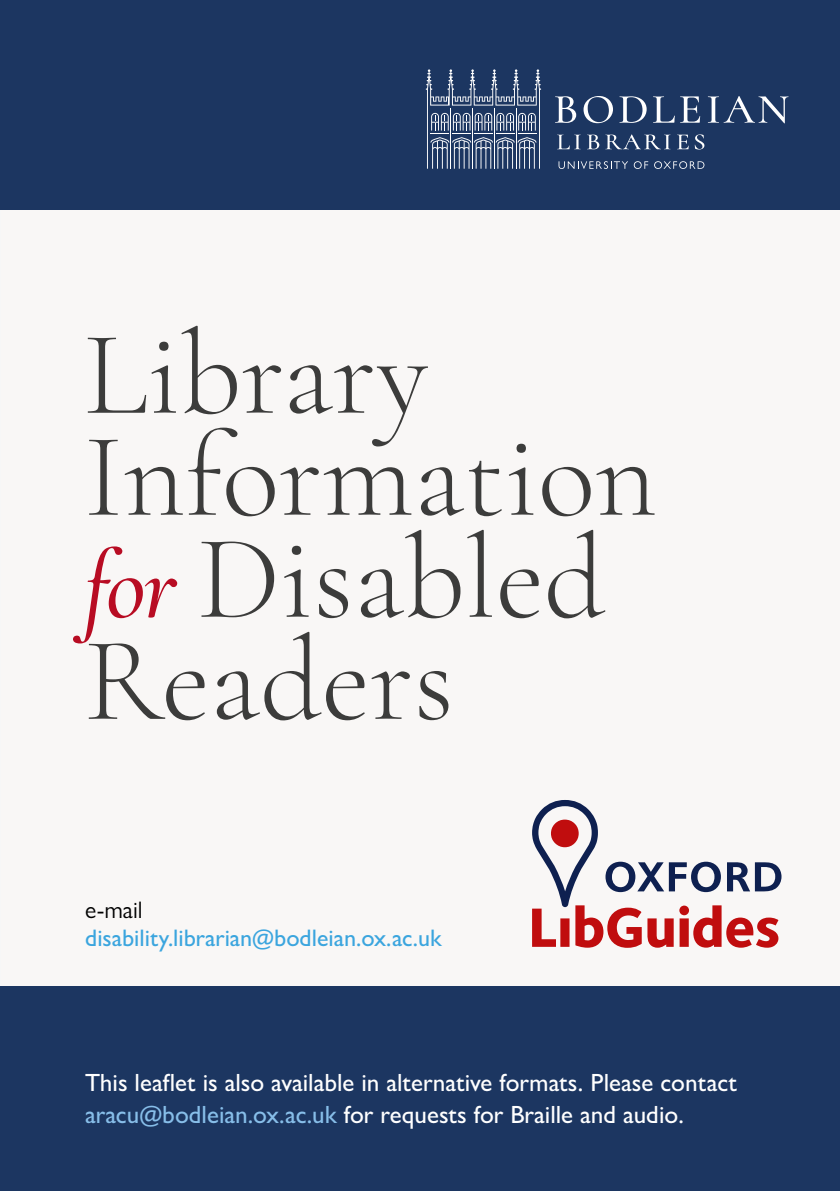
<style>
.page{position:relative;width:840px;height:1191px;background:#fff}
.page>*{position:absolute;margin:0;border:0;box-sizing:border-box;transform-origin:0 0}
.t1{font:300 120px/102px "Cormorant Garamond";color:#3c3c3b}
.t2{font:500 25px "Gill Sans Nova";color:#fff}
.t3{font:500 24px "Gill Sans Nova";color:#3ba5de}
.t4{font:24px "Gill Sans Nova";color:#000}
.s1{font-weight:500;font-style:italic;font-size:96.8px;color:#b80c23}
.s2{color:#87bee9}
</style>
<div class="page">
<div style="left:0;top:210px;width:839px;height:776px;background:#f9f7f6"></div>
<div style="left:0;top:986px;width:839px;height:205px;background:#1c3661"></div>
<svg style="left:532px;top:800px;width:249px;height:147px"></svg>
<div style="left:0;top:0;width:839px;height:210px;background:#1c3661"></div>
<svg style="left:555px;top:96px;width:21px;height:27px"></svg>
<svg style="left:583px;top:96px;width:29px;height:27px"></svg>
<svg style="left:619px;top:96px;width:27px;height:27px"></svg>
<svg style="left:653px;top:96px;width:46px;height:27px"></svg>
<svg style="left:707px;top:96px;width:81px;height:27px"></svg>
<svg style="left:557px;top:135px;width:23px;height:14px"></svg>
<svg style="left:587px;top:135px;width:12px;height:14px"></svg>
<svg style="left:605px;top:134px;width:65px;height:15px"></svg>
<svg style="left:677px;top:135px;width:11px;height:14px"></svg>
<svg style="left:694px;top:134px;width:10px;height:15px"></svg>
<svg style="left:425px;top:69px;width:116px;height:100px"></svg>
<svg style="left:558px;top:161px;width:69px;height:8px"></svg>
<svg style="left:633px;top:161px;width:71px;height:8px"></svg>
<p class="t1" style="left:84px;top:323px;width:574px">Library<br>Information <span class="s1">for</span> Disabled<br>Readers</p>
<p class="t4" style="left:85px;top:895px;width:59px">e-mail</p>
<p class="t3" style="left:85px;top:923px;width:358px">disability.librarian@bodleian.ox.ac.uk</p>
<p class="t2" style="left:85px;top:1066px;width:653px">This leaflet is also available in alternative formats. Please contact</p>
<p class="t2" style="left:85px;top:1098px;width:600px"><span class="s2">aracu@bodleian.ox.ac.uk</span> for requests for Braille and audio.</p>
</div>
